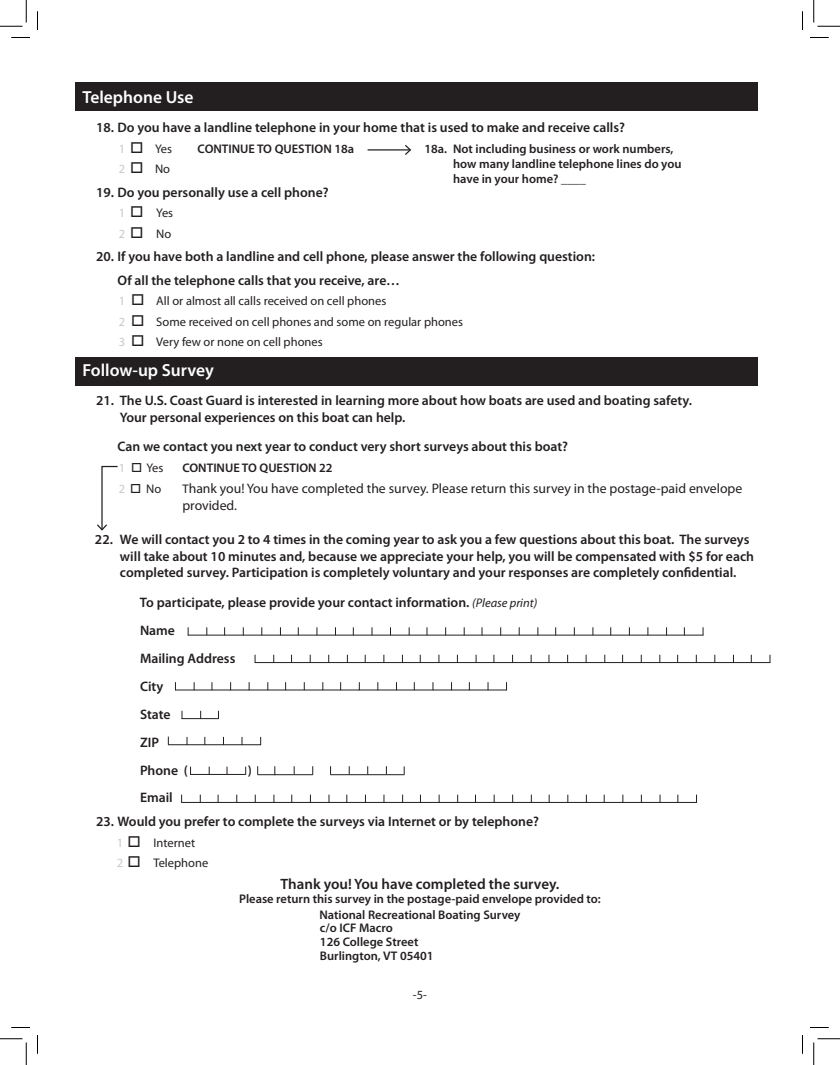
<style>
.page{position:relative;width:840px;height:1065px;background:#fff}
.page>*{position:absolute;margin:0;border:0;box-sizing:border-box;transform-origin:0 0}
.t1{font:600 17.5px "Myriad Pro";color:#fff}
.t2{font:600 15px "Myriad Pro";color:#231f20}
.t3{font:600 13.75px/27.9px "Myriad Pro";color:#231f20}
.t4{font:13.75px/16.5px "Myriad Pro";color:#231f20}
.t5{font:600 12.5px/13.8px "Myriad Pro";color:#231f20}
.t6{font:12.5px/20.4px "Myriad Pro";color:#231f20}
.s1{color:#c7c8ca}
.s2{font-size:12.5px}
.s3{font-weight:400;font-style:italic;font-size:12.5px}
</style>
<div class="page">
<div style="left:75px;top:82px;width:683px;height:29px;background:#231f20"></div>
<div style="left:75px;top:357px;width:683px;height:29px;background:#231f20"></div>
<svg style="left:97px;top:465px;width:21px;height:66px"></svg>
<hr style="left:190px;top:774px;width:56px;height:1px;background:#231f20">
<hr style="left:188px;top:635px;width:515px;height:1px;background:#231f20">
<hr style="left:255px;top:662px;width:515px;height:1px;background:#231f20">
<hr style="left:175px;top:690px;width:332px;height:1px;background:#231f20">
<hr style="left:182px;top:718px;width:37px;height:1px;background:#231f20">
<hr style="left:168px;top:744px;width:93px;height:1px;background:#231f20">
<hr style="left:257px;top:774px;width:56px;height:1px;background:#231f20">
<hr style="left:330px;top:774px;width:75px;height:1px;background:#231f20">
<hr style="left:181px;top:802px;width:516px;height:1px;background:#231f20">
<hr style="left:368px;top:149px;width:42px;height:2px;background:#231f20">
<svg style="left:404px;top:145px;width:8px;height:10px"></svg>
<svg style="left:11px;top:37px;width:19px;height:1px"></svg>
<svg style="left:810px;top:37px;width:19px;height:1px"></svg>
<svg style="left:11px;top:1027px;width:19px;height:1px"></svg>
<svg style="left:810px;top:1027px;width:19px;height:1px"></svg>
<svg style="left:37px;top:11px;width:1px;height:19px"></svg>
<svg style="left:37px;top:1035px;width:1px;height:19px"></svg>
<svg style="left:802px;top:11px;width:1px;height:19px"></svg>
<svg style="left:802px;top:1035px;width:1px;height:19px"></svg>
<svg style="left:0;top:0;width:27px;height:27px"></svg>
<svg style="left:0;top:1039px;width:27px;height:26px"></svg>
<svg style="left:814px;top:0;width:26px;height:27px"></svg>
<svg style="left:814px;top:1039px;width:26px;height:26px"></svg>
<p class="t1" style="left:82px;top:86px;width:112px">Telephone Use</p>
<p class="t3" style="left:96px;top:113px;width:531px">18. Do you have a landline telephone in your home that is used to make and receive calls?</p>
<p class="t6" style="left:119px;top:138px;width:55px"><span class="s1">1</span> □ Yes</p>
<p class="t5" style="left:198px;top:141px;width:158px">CONTINUE TO QUESTION 18a</p>
<p class="t6" style="left:119px;top:159px;width:53px"><span class="s1">2</span>□ No</p>
<p class="t3" style="left:96px;top:178px;width:234px">19. Do you personally use a cell phone?</p>
<p class="t6" style="left:119px;top:203px;width:56px"><span class="s1">1</span> □ Yes<br><span class="s1">2</span>□ No</p>
<p class="t3" style="left:118px;top:244px;width:479px;line-height:23.8px;text-indent:-22px">20. If you have both a landline and cell phone, please answer the following question:<br>Of all the telephone calls that you receive, are…</p>
<p class="t6" style="left:119px;top:291px;width:346px"><span class="s1">1</span> □ All or almost all calls received on cell phones<br><span class="s1">2</span> □ Some received on cell phones and some on regular phones<br><span class="s1">3</span> □ Very few or none on cell phones</p>
<p class="t1" style="left:82px;top:359px;width:133px">Follow-up Survey</p>
<p class="t3" style="left:120px;top:392px;width:574px;line-height:16.5px;text-indent:-24px">21. The U.S. Coast Guard is interested in learning more about how boats are used and boating safety.<br>Your personal experiences on this boat can help.</p>
<p class="t3" style="left:118px;top:432px;width:452px">Can we contact you next year to conduct very short surveys about this boat?</p>
<p class="t6" style="left:119px;top:457px;width:46px"><span class="s1">1</span> □ Yes</p>
<p class="t5" style="left:182px;top:460px;width:152px">CONTINUE TO QUESTION 22</p>
<p class="t6" style="left:119px;top:479px;width:44px"><span class="s1">2</span>□No</p>
<p class="t4" style="left:182px;top:480px;width:561px"><span class="s2">T</span>hank you! You have completed the survey. Please return this survey in the postage-paid envelope provided.</p>
<p class="t3" style="left:120px;top:531px;width:636px;line-height:16.5px;text-indent:-25px">22. We will contact you 2 to 4 times in the coming year to ask you a few questions about this boat. The surveys will take about 10 minutes and, because we appreciate your help, you will be compensated with $5 for each completed survey. Participation is completely voluntary and your responses are completely confidential.</p>
<p class="t3" style="left:140px;top:588px;width:399px">To participate, please provide your contact information. <span class="s3">(Please print)<br></span>Name<br>Mailing Address<br>City<br>State<br>ZIP<br>Phone (</p>
<p class="t5" style="left:453px;top:141px;width:230px;line-height:15px;text-indent:-29px">18a. Not including business or work numbers, how many landline telephone lines do you have in your home? ____</p>
<p class="t3" style="left:248px;top:756px;width:6px">)</p>
<p class="t3" style="left:140px;top:784px;width:34px">Email</p>
<p class="t3" style="left:96px;top:807px;width:445px">23. Would you prefer to complete the surveys via Internet or by telephone?</p>
<p class="t6" style="left:117px;top:832px;width:93px"><span class="s1">1</span> □ Internet<br><span class="s1">2</span> □ Telephone</p>
<p class="t2" style="left:281px;top:875px;width:280px">Thank you! You have completed the survey.</p>
<p class="t5" style="left:239px;top:891px;width:363px;line-height:15.5px;text-align:center">Please return this survey in the postage-paid envelope provided to:<br>National Recreational Boating Survey</p>
<p class="t5" style="left:320px;top:921px;width:115px">c/o ICF Macro<br>126 College Street<br>Burlington, VT 05401</p>
<p class="t6" style="left:413px;top:984px;width:16px">-5-</p>
</div>
